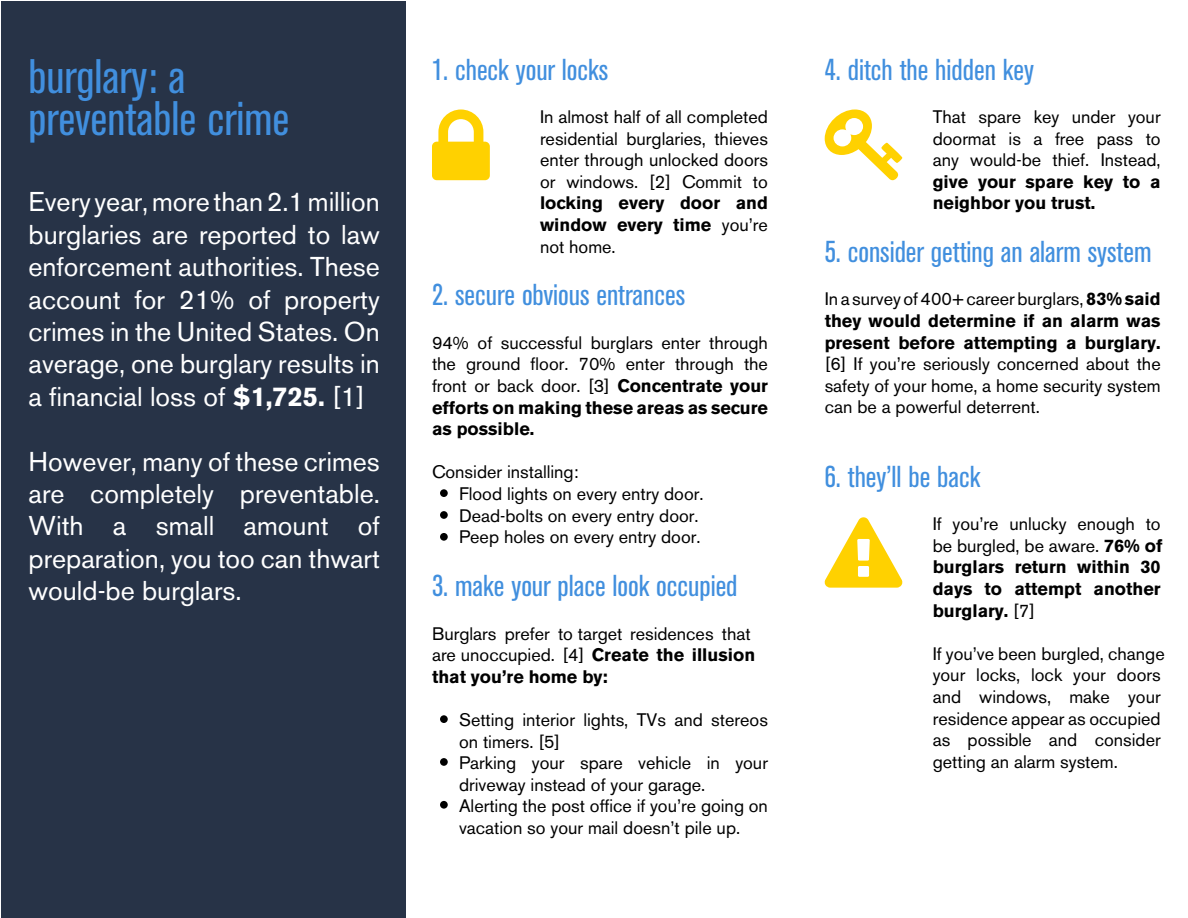
<style>
.page{position:relative;width:1188px;height:918px;background:#fff}
.page>*{position:absolute;margin:0;border:0;box-sizing:border-box;transform-origin:0 0}
.t1{font:condensed 48px/42px "Akzidenz Grotesk BE";color:#418fde}
.t2{font:condensed 30px "Akzidenz Grotesk BE";color:#418fde}
.t3{font:27px/32.4px "Akzidenz Grotesk BE";color:#fff;text-align:justify}
.t4{font:18px/21.6px "Akzidenz Grotesk BE";color:#000;text-align:justify}
.t5{font:700 18px/21.6px "Akzidenz Grotesk BE";color:#000;text-align:justify}
.s1{font-weight:400}
.s2{font-weight:700}
</style>
<div class="page">
<div style="left:1px;top:1px;width:404px;height:916px;background:#273347"></div>
<svg style="left:432px;top:109px;width:58px;height:71px"></svg>
<svg style="left:825px;top:110px;width:77px;height:70px"></svg>
<svg style="left:824px;top:517px;width:79px;height:71px"></svg>
<div style="left:440px;top:715px;width:8px;height:8px;background:#000;border-radius:50%"></div>
<div style="left:440px;top:533px;width:8px;height:8px;background:#000;border-radius:50%"></div>
<div style="left:440px;top:511px;width:8px;height:8px;background:#000;border-radius:50%"></div>
<div style="left:440px;top:489px;width:8px;height:8px;background:#000;border-radius:50%"></div>
<div style="left:440px;top:758px;width:8px;height:8px;background:#000;border-radius:50%"></div>
<div style="left:440px;top:801px;width:8px;height:8px;background:#000;border-radius:50%"></div>
<h1 class="t1" style="left:28px;top:56px;width:262px">burglary: a preventable crime</h1>
<h2 class="t2" style="left:432px;top:52px;width:178px">1. check your locks</h2>
<h2 class="t2" style="left:825px;top:52px;width:211px">4. ditch the hidden key</h2>
<p class="t4" style="left:540px;top:106px;width:230px">In almost half of all completed residential burglaries, thieves enter through unlocked doors or windows. [2] Commit to</p>
<p class="t5" style="left:540px;top:193px;width:230px">locking every door and window every time <span class="s1">you’re not home.</span></p>
<p class="t4" style="left:933px;top:106px;width:230px">That spare key under your doormat is a free pass to any would-be thief. Instead,</p>
<p class="t5" style="left:933px;top:171px;width:230px">give your spare key to a neighbor you trust.</p>
<h3 class="t3" style="left:28px;top:186px;width:353px">Every year, more than 2.1 million burglaries are reported to law enforcement authorities. These account for 21% of property crimes in the United States. On average, one burglary results in a financial loss of <span class="s2">$1,725.</span> [1]</h3>
<h2 class="t2" style="left:825px;top:235px;width:328px">5. consider getting an alarm system</h2>
<h2 class="t2" style="left:432px;top:278px;width:255px">2. secure obvious entrances</h2>
<p class="t5" style="left:825px;top:288px;width:338px"><span class="s1">In a survey of 400+ career burglars,</span> 83% said they would determine if an alarm was present before attempting a burglary.</p>
<p class="t4" style="left:825px;top:353px;width:338px">[6] If you’re seriously concerned about the safety of your home, a home security system can be a powerful deterrent.</p>
<p class="t4" style="left:432px;top:332px;width:338px">94% of successful burglars enter through the ground floor. 70% enter through the front or back door. [3] <span class="s2">Concentrate your efforts on making these areas as secure as possible.</span></p>
<p class="t4" style="left:459px;top:461px;width:246px;text-align:left;text-indent:-27px">Consider installing:<br>Flood lights on every entry door.<br>Dead-bolts on every entry door.<br>Peep holes on every entry door.</p>
<h3 class="t3" style="left:28px;top:445px;width:353px">However, many of these crimes are completely preventable.<br>With a small amount of preparation, you too can thwart would-be burglars.</h3>
<h2 class="t2" style="left:825px;top:460px;width:157px">6. they’ll be back</h2>
<p class="t5" style="left:933px;top:513px;width:231px"><span class="s1">If you’re unlucky enough to be burgled, be aware.</span> 76% of burglars return within 30 days to attempt another burglary. <span class="s1">[7]</span></p>
<p class="t4" style="left:933px;top:643px;width:234px;text-align:left">If you’ve been burgled, change your locks, lock your doors and windows, make your residence appear as occupied as possible and consider getting an alarm system.</p>
<h2 class="t2" style="left:432px;top:569px;width:307px">3. make your place look occupied</h2>
<p class="t4" style="left:432px;top:623px;width:325px;text-align:left">Burglars prefer to target residences that are unoccupied. [4] <span class="s2">Create the illusion that you’re home by:</span></p>
<p class="t4" style="left:459px;top:709px;width:311px;text-align:left">Setting interior lights, TVs and stereos on timers. [5]<br>Parking your spare vehicle in your driveway instead of your garage.<br>Alerting the post office if you’re going on vacation so your mail doesn’t pile up.</p>
</div>
